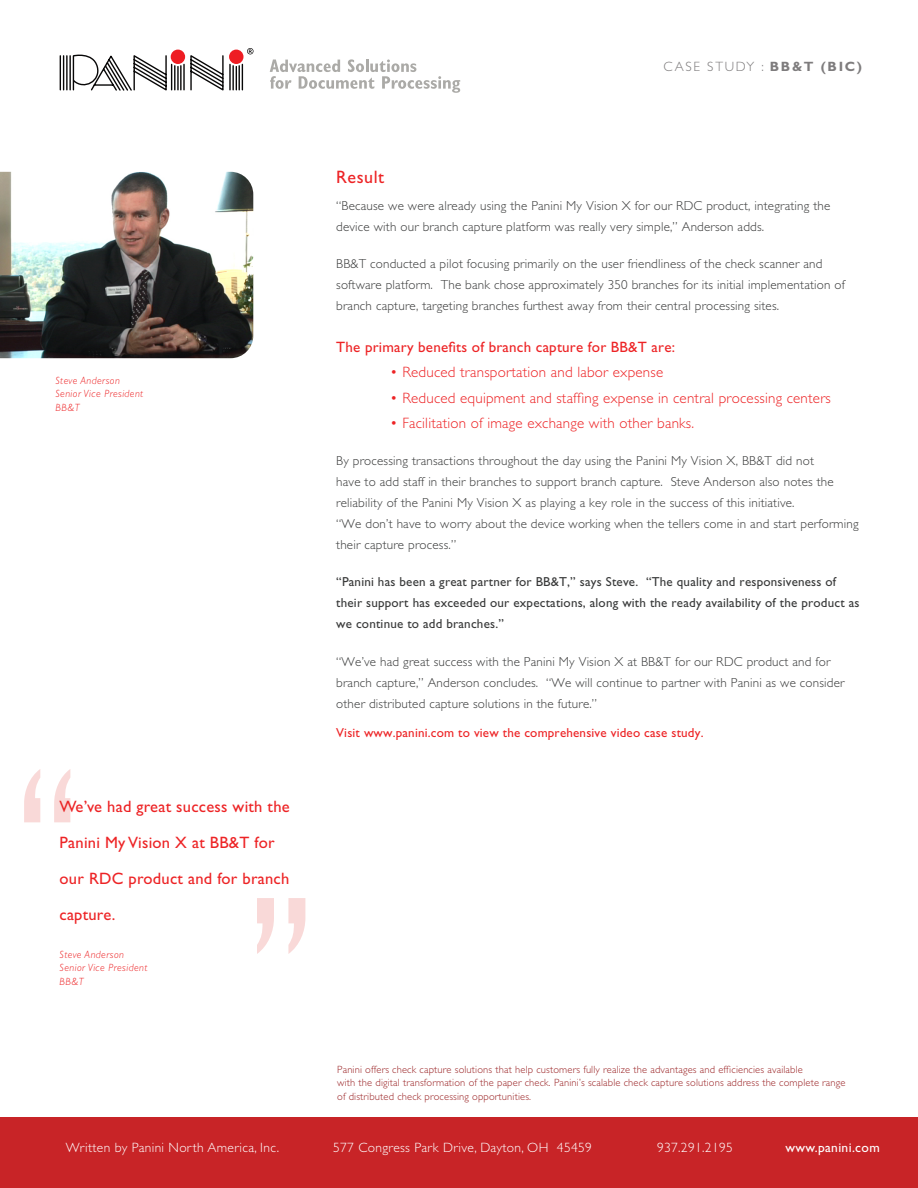
<style>
.page{position:relative;width:918px;height:1188px;background:#fff}
.page>*{position:absolute;margin:0;border:0;box-sizing:border-box;transform-origin:0 0}
.SUB_HEAD_1{font:18px "Gill Sans";letter-spacing:.03em;color:#ed2325}
.BIG_QUOTE{font:16.5px/36px "Gill Sans";letter-spacing:.015em;color:#ed2325}
.Paragraph_Style_11{font:300 15px "Gill Sans";letter-spacing:.015em;color:#ed2325}
.Paragraph_Style_11-2{font:15px "Gill Sans";letter-spacing:.015em;color:#ed2325}
.t1{font:300 13.5px "Gill Sans";letter-spacing:.025em;color:#fff}
.t2{font:300 13.5px "Gill Sans";letter-spacing:.125em;color:#7e7c7d}
.t3{font:13.5px "Gill Sans";letter-spacing:.025em;color:#fff}
.Paragraph_Style_11-3{font:300 13.05px/21px "Gill Sans";letter-spacing:.015em;color:#393a3a}
.Paragraph_Style_11-4{font:13.05px/21px "Gill Sans";letter-spacing:.015em;color:#393a3a}
.Paragraph_Style_11-5{font:13.05px "Gill Sans";letter-spacing:.015em;color:#ed2325}
.ABOUT_PANINI_COPY{font:300 10.5px/13.5px "Gill Sans";letter-spacing:.015em;color:#9b2426}
.QUOTE_NAME{font:italic 300 10.5px/13.5px "Gill Sans";letter-spacing:.04em;color:#ed2325}
.s1{font-weight:700}
</style>
<div class="page">
<div style="left:0;top:1118px;width:918px;height:70px;background:#c82427"></div>
<img style="left:0;top:172px;width:253px;height:186px">
<hr style="left:180px;top:66px;width:2px;height:24px;background:#080707">
<hr style="left:183px;top:64px;width:2px;height:26px;background:#080707">
<hr style="left:177px;top:67px;width:2px;height:23px;background:#080707">
<div style="left:171px;top:50px;width:14px;height:14px;background:#ee1d23;border-radius:50%"></div>
<svg style="left:190px;top:48px;width:64px;height:43px"></svg>
<div style="left:229px;top:50px;width:14px;height:14px;background:#ee1d23;border-radius:50%"></div>
<svg style="left:60px;top:50px;width:115px;height:41px"></svg>
<svg style="left:270px;top:59px;width:190px;height:34px"></svg>
<svg style="left:24px;top:769px;width:16px;height:53px"></svg>
<svg style="left:54px;top:769px;width:16px;height:53px"></svg>
<svg style="left:288px;top:898px;width:17px;height:56px"></svg>
<svg style="left:257px;top:898px;width:17px;height:56px"></svg>
<p class="QUOTE_NAME" style="left:56px;top:374px;width:89px">Steve Anderson<br>Senior Vice President<br>BB&amp;T</p>
<p class="BIG_QUOTE" style="left:60px;top:788px;width:232px">We’ve had great success with the<br>Panini My Vision X at BB&amp;T for our RDC product and for branch capture.</p>
<p class="QUOTE_NAME" style="left:60px;top:948px;width:89px">Steve Anderson<br>Senior Vice President<br>BB&amp;T</p>
<p class="t2" style="left:663px;top:59px;width:200px">CASE STUDY : <span class="s1">BB&amp;T (BIC)</span></p>
<p class="SUB_HEAD_1" style="left:336px;top:167px;width:50px">Result</p>
<p class="Paragraph_Style_11-3" style="left:336px;top:195px;width:496px">“Because we were already using the Panini My Vision X for our RDC product, integrating the device with our branch capture platform was really very simple,” Anderson adds.</p>
<p class="Paragraph_Style_11-3" style="left:336px;top:253px;width:510px">BB&amp;T conducted a pilot focusing primarily on the user friendliness of the check scanner and software platform. The bank chose approximately 350 branches for its initial implementation of branch capture, targeting branches furthest away from their central processing sites.</p>
<p class="Paragraph_Style_11-2" style="left:336px;top:338px;width:340px">The primary benefits of branch capture for BB&amp;T are:</p>
<p class="Paragraph_Style_11" style="left:390px;top:364px;width:275px">• Reduced transportation and labor expense</p>
<p class="Paragraph_Style_11" style="left:390px;top:389px;width:442px">• Reduced equipment and staffing expense in central processing centers</p>
<p class="Paragraph_Style_11" style="left:390px;top:415px;width:305px">• Facilitation of image exchange with other banks.</p>
<p class="Paragraph_Style_11-3" style="left:336px;top:451px;width:524px">By processing transactions throughout the day using the Panini My Vision X, BB&amp;T did not<br>have to add staff in their branches to support branch capture. Steve Anderson also notes the reliability of the Panini My Vision X as playing a key role in the success of this initiative.<br>“We don’t have to worry about the device working when the tellers come in and start performing their capture process.”</p>
<p class="Paragraph_Style_11-4" style="left:336px;top:572px;width:525px">“Panini has been a great partner for BB&amp;T,” says Steve. “The quality and responsiveness of their support has exceeded our expectations, along with the ready availability of the product as we continue to add branches.”</p>
<p class="Paragraph_Style_11-3" style="left:336px;top:651px;width:510px">“We’ve had great success with the Panini My Vision X at BB&amp;T for our RDC product and for branch capture,” Anderson concludes. “We will continue to partner with Panini as we consider other distributed capture solutions in the future.”</p>
<p class="Paragraph_Style_11-5" style="left:336px;top:726px;width:369px">Visit www.panini.com to view the comprehensive video case study.</p>
<p class="ABOUT_PANINI_COPY" style="left:337px;top:1063px;width:510px">Panini offers check capture solutions that help customers fully realize the advantages and efficiencies available<br>with the digital transformation of the paper check. Panini’s scalable check capture solutions address the complete range of distributed check processing opportunities.</p>
<p class="t1" style="left:66px;top:1140px;width:215px">Written by Panini North America, Inc.</p>
<p class="t1" style="left:333px;top:1140px;width:261px">577 Congress Park Drive, Dayton, OH 45459</p>
<p class="t1" style="left:657px;top:1140px;width:77px">937.291.2195</p>
<p class="t3" style="left:785px;top:1140px;width:96px">www.panini.com</p>
</div>
